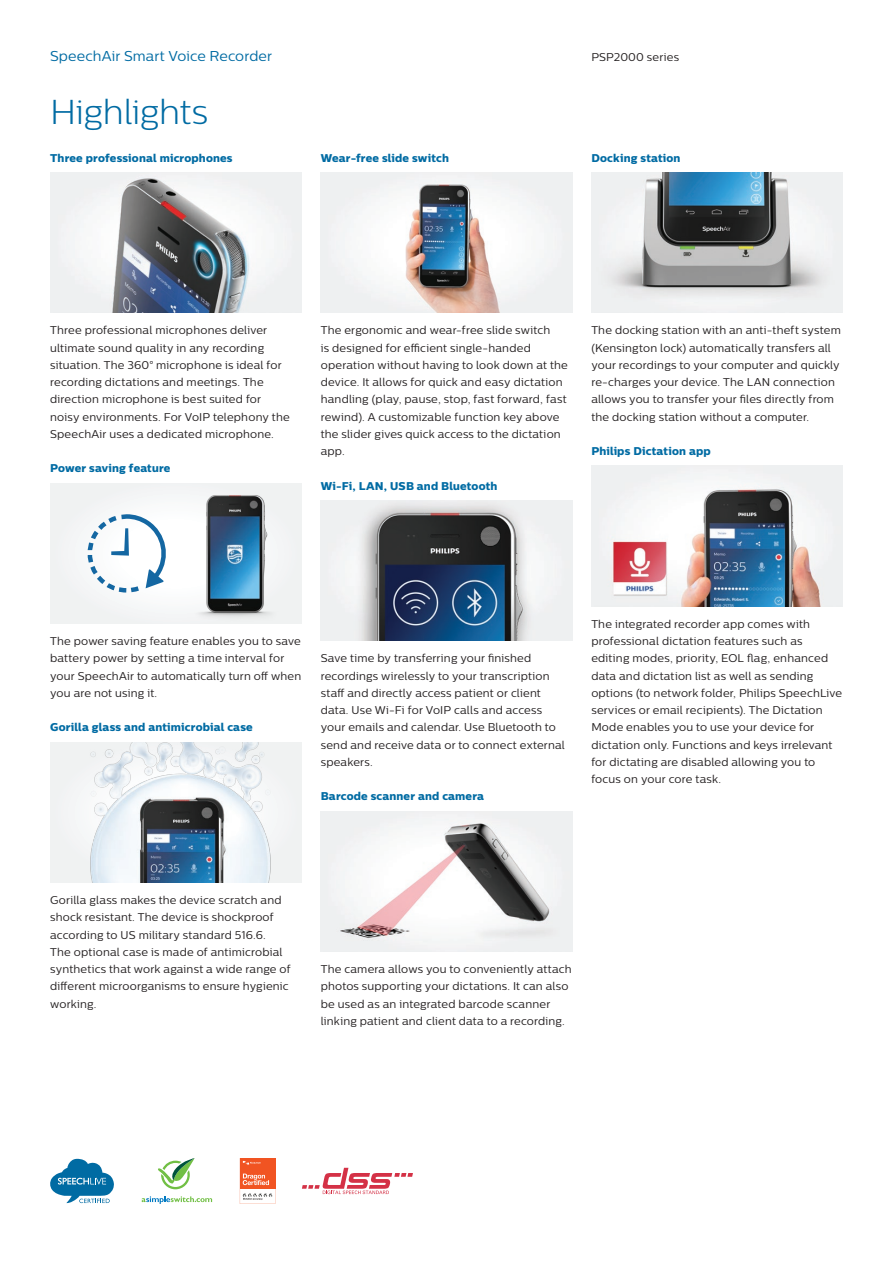
<style>
.page{position:relative;width:893px;height:1263px;background:#fff}
.page>*{position:absolute;margin:0;border:0;box-sizing:border-box;transform-origin:0 0}
.t1{font:300 34.5px "Centrale Sans";letter-spacing:-.01em;color:#006ba3}
.t2{font:14.25px "Centrale Sans";letter-spacing:.005em;color:#006ba3}
.t3{font:11.25px/17.2px "Centrale Sans";letter-spacing:.015em;color:#231f20}
.t4{font:11.25px "Centrale Sans X Bold";letter-spacing:.015em;color:#006ba3}
</style>
<div class="page">
<img style="left:50px;top:172px;width:251px;height:141px">
<div style="left:50px;top:483px;width:251px;height:140px;background:#f1f3f4"></div>
<svg style="left:87px;top:514px;width:88px;height:80px"></svg>
<img style="left:178px;top:495px;width:93px;height:122px">
<img style="left:50px;top:742px;width:251px;height:140px">
<img style="left:321px;top:172px;width:251px;height:141px">
<img style="left:321px;top:500px;width:251px;height:141px">
<img style="left:321px;top:811px;width:251px;height:140px">
<img style="left:591px;top:172px;width:252px;height:141px">
<img style="left:591px;top:466px;width:252px;height:140px">
<svg style="left:50px;top:1159px;width:64px;height:44px"></svg>
<svg style="left:302px;top:1168px;width:111px;height:26px"></svg>
<svg style="left:142px;top:1196px;width:70px;height:8px"></svg>
<svg style="left:158px;top:1158px;width:37px;height:31px"></svg>
<svg style="left:240px;top:1158px;width:35px;height:46px"></svg>
<p class="t2" style="left:50px;top:48px;width:223px">SpeechAir Smart Voice Recorder</p>
<p class="t3" style="left:591px;top:48px;width:89px">PSP2000 series</p>
<h1 class="t1" style="left:50px;top:92px;width:159px">Highlights</h1>
<p class="t4" style="left:50px;top:151px;width:184px">Three professional microphones</p>
<p class="t4" style="left:321px;top:150px;width:130px">Wear-free slide switch</p>
<p class="t4" style="left:591px;top:151px;width:91px">Docking station</p>
<p class="t3" style="left:50px;top:321px;width:241px">Three professional microphones deliver ultimate sound quality in any recording situation. The 360° microphone is ideal for recording dictations and meetings. The direction microphone is best suited for noisy environments. For VoIP telephony the SpeechAir uses a dedicated microphone.</p>
<p class="t4" style="left:50px;top:461px;width:122px">Power saving feature</p>
<p class="t3" style="left:321px;top:321px;width:249px">The ergonomic and wear-free slide switch<br>is designed for efficient single-handed operation without having to look down at the device. It allows for quick and easy dictation handling (play, pause, stop, fast forward, fast rewind). A customizable function key above the slider gives quick access to the dictation app.</p>
<p class="t4" style="left:321px;top:478px;width:178px">Wi-Fi, LAN, USB and Bluetooth</p>
<p class="t3" style="left:591px;top:321px;width:251px">The docking station with an anti-theft system (Kensington lock) automatically transfers all your recordings to your computer and quickly re-charges your device. The LAN connection allows you to transfer your files directly from the docking station without a computer.</p>
<p class="t4" style="left:591px;top:444px;width:121px">Philips Dictation app</p>
<p class="t3" style="left:50px;top:632px;width:253px">The power saving feature enables you to save battery power by setting a time interval for your SpeechAir to automatically turn off when you are not using it.</p>
<p class="t4" style="left:50px;top:720px;width:204px">Gorilla glass and antimicrobial case</p>
<p class="t3" style="left:321px;top:649px;width:246px">Save time by transferring your finished recordings wirelessly to your transcription staff and directly access patient or client data. Use Wi-Fi for VoIP calls and access your emails and calendar. Use Bluetooth to send and receive data or to connect external speakers.</p>
<p class="t4" style="left:321px;top:789px;width:165px">Barcode scanner and camera</p>
<p class="t3" style="left:591px;top:615px;width:252px">The integrated recorder app comes with professional dictation features such as editing modes, priority, EOL flag, enhanced data and dictation list as well as sending options (to network folder, Philips SpeechLive services or email recipients). The Dictation Mode enables you to use your device for dictation only. Functions and keys irrelevant for dictating are disabled allowing you to focus on your core task.</p>
<p class="t3" style="left:50px;top:891px;width:242px">Gorilla glass makes the device scratch and shock resistant. The device is shockproof according to US military standard 516.6.<br>The optional case is made of antimicrobial synthetics that work against a wide range of different microorganisms to ensure hygienic working.</p>
<p class="t3" style="left:321px;top:960px;width:252px">The camera allows you to conveniently attach photos supporting your dictations. It can also be used as an integrated barcode scanner linking patient and client data to a recording.</p>
</div>
